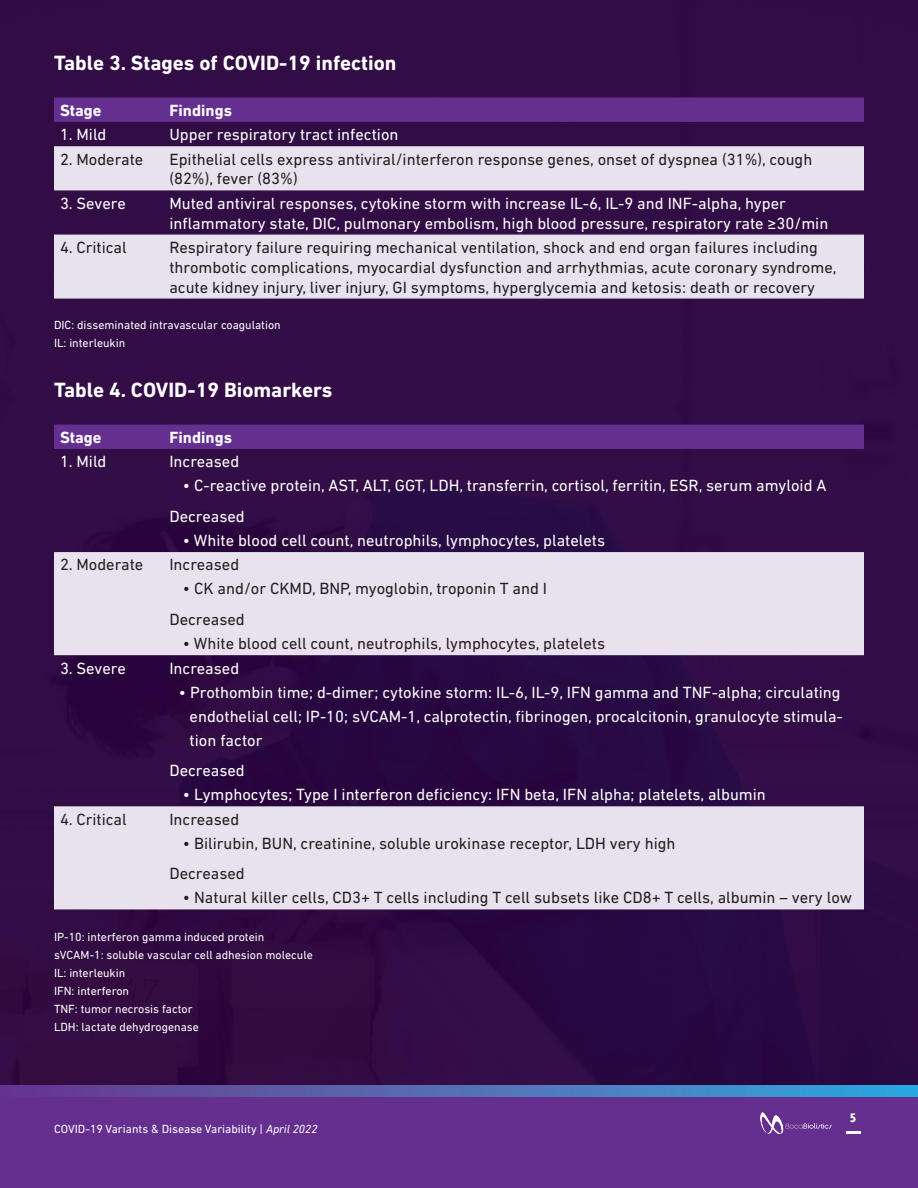
<style>
.page{position:relative;width:918px;height:1188px;background:#fff}
.page>*{position:absolute;margin:0;border:0;box-sizing:border-box;transform-origin:0 0}
.t1{font:700 21px "DIN Next LT Pro";color:#fff}
.t2{font:16.5px/19.8px "DIN Next LT Pro";color:#231f20}
.t3{font:16.5px/24px "DIN Next LT Pro";color:#fff}
.t4{font:700 16.5px "DIN Next LT Pro";color:#fff}
.t5{font:700 13.5px "Agenda";color:#fff}
.t6{font:12px "DIN Next LT Pro";color:#fff}
.s1{font-style:italic}
</style>
<div class="page">
<div style="left:0;top:1097px;width:918px;height:91px;background:#652f90"></div>
<svg style="left:0;top:1084px;width:918px;height:13px;background:#4d67ac"></svg>
<hr style="left:847px;top:1131px;width:14px;height:3px;background:#fff">
<svg style="left:760px;top:1112px;width:72px;height:22px"></svg>
<div style="left:0;top:0;width:918px;height:1084px;background:#320c45"></div>
<svg style="left:54px;top:97px;width:810px;height:25px;background:#632e8e"></svg>
<svg style="left:54px;top:146px;width:810px;height:153px;fill:#e8e2ef"></svg>
<div style="left:54px;top:425px;width:810px;height:24px;background:#652f90"></div>
<svg style="left:54px;top:552px;width:810px;height:357px;fill:#e8e2ef"></svg>
<p class="t1" style="left:54px;top:50px;width:344px">Table 3. Stages of COVID-19 infection</p>
<p class="t4" style="left:60px;top:101px;width:43px">Stage</p>
<p class="t4" style="left:169px;top:101px;width:64px">Findings</p>
<p class="t3" style="left:60px;top:122px;width:48px">1. Mild</p>
<p class="t3" style="left:169px;top:122px;width:231px">Upper respiratory tract infection</p>
<p class="t2" style="left:60px;top:149px;width:85px">2. Moderate</p>
<p class="t2" style="left:169px;top:149px;width:644px">Epithelial cells express antiviral/interferon response genes, onset of dyspnea (31%), cough (82%), fever (83%)</p>
<p class="t3" style="left:60px;top:191px;width:67px">3. Severe</p>
<p class="t3" style="left:169px;top:193px;width:660px;line-height:19.8px">Muted antiviral responses, cytokine storm with increase IL-6, IL-9 and INF-alpha, hyper inflammatory state, DIC, pulmonary embolism, high blood pressure, respiratory rate ≥30/min</p>
<p class="t2" style="left:60px;top:237px;width:68px">4. Critical</p>
<p class="t2" style="left:169px;top:237px;width:669px">Respiratory failure requiring mechanical ventilation, shock and end organ failures including thrombotic complications, myocardial dysfunction and arrhythmias, acute coronary syndrome, acute kidney injury, liver injury, GI symptoms, hyperglycemia and ketosis: death or recovery</p>
<p class="t6" style="left:54px;top:318px;width:228px">DIC: disseminated intravascular coagulation</p>
<p class="t6" style="left:54px;top:336px;width:73px">IL: interleukin</p>
<p class="t1" style="left:54px;top:377px;width:280px">Table 4. COVID-19 Biomarkers</p>
<p class="t4" style="left:60px;top:428px;width:43px">Stage</p>
<p class="t4" style="left:169px;top:428px;width:64px">Findings</p>
<p class="t3" style="left:60px;top:450px;width:48px">1. Mild</p>
<p class="t3" style="left:169px;top:450px;width:71px">Increased</p>
<p class="t3" style="left:183px;top:474px;width:645px">• C-reactive protein, AST, ALT, GGT, LDH, transferrin, cortisol, ferritin, ESR, serum amyloid A</p>
<p class="t3" style="left:169px;top:504px;width:77px">Decreased</p>
<p class="t3" style="left:183px;top:528px;width:424px">• White blood cell count, neutrophils, lymphocytes, platelets</p>
<p class="t2" style="left:60px;top:555px;width:85px">2. Moderate</p>
<p class="t2" style="left:169px;top:555px;width:71px">Increased</p>
<p class="t2" style="left:183px;top:579px;width:366px">• CK and/or CKMD, BNP, myoglobin, troponin T and I</p>
<p class="t2" style="left:169px;top:609px;width:77px">Decreased</p>
<p class="t2" style="left:183px;top:633px;width:424px">• White blood cell count, neutrophils, lymphocytes, platelets</p>
<p class="t3" style="left:60px;top:656px;width:67px">3. Severe</p>
<p class="t3" style="left:169px;top:656px;width:71px">Increased</p>
<p class="t3" style="left:190px;top:680px;width:655px;text-indent:-11px">• Prothombin time; d-dimer; cytokine storm: IL-6, IL-9, IFN gamma and TNF-alpha; circulating endothelial cell; IP-10; sVCAM-1, calprotectin, fibrinogen, procalcitonin, granulocyte stimula&shy;tion factor</p>
<p class="t3" style="left:169px;top:759px;width:77px">Decreased</p>
<p class="t3" style="left:183px;top:783px;width:585px">• Lymphocytes; Type I interferon deficiency: IFN beta, IFN alpha; platelets, albumin</p>
<p class="t2" style="left:60px;top:809px;width:68px">4. Critical</p>
<p class="t2" style="left:169px;top:809px;width:71px">Increased</p>
<p class="t2" style="left:183px;top:833px;width:494px">• Bilirubin, BUN, creatinine, soluble urokinase receptor, LDH very high</p>
<p class="t2" style="left:169px;top:864px;width:77px">Decreased</p>
<p class="t2" style="left:183px;top:888px;width:671px">• Natural killer cells, CD3+ T cells including T cell subsets like CD8+ T cells, albumin – very low</p>
<p class="t6" style="left:54px;top:930px;width:212px">IP-10: interferon gamma induced protein</p>
<p class="t6" style="left:54px;top:948px;width:260px">sVCAM-1: soluble vascular cell adhesion molecule</p>
<p class="t6" style="left:54px;top:966px;width:73px">IL: interleukin</p>
<p class="t6" style="left:54px;top:984px;width:77px">IFN: interferon</p>
<p class="t6" style="left:54px;top:1002px;width:140px">TNF: tumor necrosis factor</p>
<p class="t6" style="left:54px;top:1020px;width:146px">LDH: lactate dehydrogenase</p>
<p class="t6" style="left:54px;top:1122px;width:265px">COVID-19 Variants &amp; Disease Variability | <span class="s1">April 2022</span></p>
<p class="t5" style="left:850px;top:1111px;width:8px">5</p>
</div>
